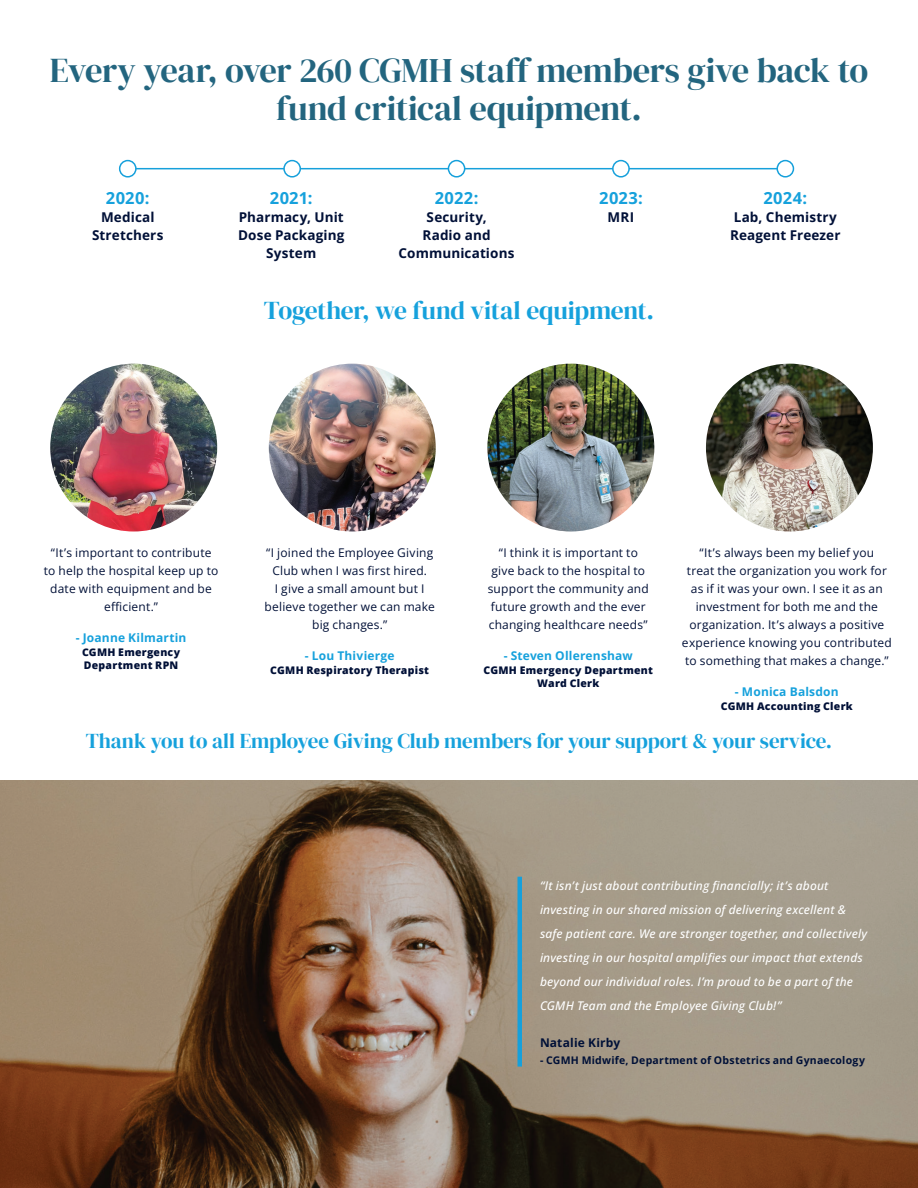
<style>
.page{position:relative;width:918px;height:1188px;background:#fff}
.page>*{position:absolute;margin:0;border:0;box-sizing:border-box;transform-origin:0 0}
.Subheading{font:34.5px/37.5px "DM Serif Display";letter-spacing:-.015em;color:#23657f;text-align:center}
.Subheading-2{font:25.5px "DM Serif Display";letter-spacing:-.015em;color:#16a1dc}
.Subheading-3{font:21px "DM Serif Display";letter-spacing:-.01em;color:#16a1dc}
.Body_Copy{font:700 16.5px "Open Sans";letter-spacing:.025em;color:#16a1dc}
.Body_Copy-2{font:700 13.5px/18px "Open Sans";letter-spacing:.01em;color:#001037;text-align:center}
.Body_Copy-3{font:12px/18px "Open Sans";letter-spacing:.015em;color:#001037;text-align:center}
.t1{font:italic 500 12px/24px "Open Sans";letter-spacing:.015em;color:#fff}
.Body_Copy-4{font:700 12px "Open Sans";letter-spacing:.015em;color:#16a1dc}
.Cite{font:700 12px "Open Sans";letter-spacing:.015em;color:#001037}
.Body_Copy-5{font:800 10.5px/13.5px "Open Sans";letter-spacing:.025em;color:#001037}
.Cite-2{font:700 10.5px "Open Sans";letter-spacing:.02em;color:#001037}
.Body_Copy-6{font:800 10.5px "Open Sans";letter-spacing:.02em;color:#001037}
.s1{font-style:inherit}
</style>
<div class="page">
<img style="left:0;top:781px;width:918px;height:407px">
<hr style="left:128px;top:168px;width:657px;height:1px;background:#16a0db">
<hr style="left:518px;top:877px;width:4px;height:190px;background:#16a0db">
<div style="left:120px;top:161px;width:16px;height:16px;background:#fff;border-radius:50%"></div>
<div style="left:119px;top:160px;width:18px;height:18px;border:2px solid #16a0db;border-radius:50%"></div>
<div style="left:284px;top:161px;width:16px;height:16px;background:#fff;border-radius:50%"></div>
<div style="left:283px;top:160px;width:18px;height:18px;border:2px solid #16a0db;border-radius:50%"></div>
<div style="left:448px;top:161px;width:17px;height:16px;background:#fff;border-radius:50%"></div>
<div style="left:448px;top:160px;width:17px;height:18px;border:2px solid #16a0db;border-radius:50%"></div>
<div style="left:613px;top:161px;width:16px;height:16px;background:#fff;border-radius:50%"></div>
<div style="left:612px;top:160px;width:18px;height:18px;border:2px solid #16a0db;border-radius:50%"></div>
<div style="left:777px;top:161px;width:16px;height:16px;background:#fff;border-radius:50%"></div>
<div style="left:777px;top:160px;width:17px;height:18px;border:2px solid #16a0db;border-radius:50%"></div>
<img style="left:50px;top:364px;width:167px;height:168px;border-radius:84px">
<img style="left:487px;top:364px;width:167px;height:168px;border-radius:84px">
<img style="left:269px;top:364px;width:167px;height:168px;border-radius:84px">
<img style="left:706px;top:364px;width:167px;height:168px;border-radius:84px">
<p class="Subheading" style="left:50px;top:52px;width:820px">Every year, over 260 CGMH staff members give back to fund critical equipment.</p>
<p class="Body_Copy" style="left:106px;top:186px;width:45px">2020:</p>
<p class="Body_Copy-2" style="left:92px;top:208px;width:73px">Medical<br>Stretchers</p>
<p class="Body_Copy" style="left:270px;top:186px;width:44px">2021:</p>
<p class="Body_Copy-2" style="left:238px;top:208px;width:108px">Pharmacy, Unit<br>Dose Packaging<br>System</p>
<p class="Body_Copy" style="left:435px;top:186px;width:45px">2022:</p>
<p class="Body_Copy-2" style="left:399px;top:208px;width:117px">Security,<br>Radio and<br>Communications</p>
<p class="Body_Copy" style="left:599px;top:186px;width:45px">2023:</p>
<p class="Body_Copy-2" style="left:608px;top:208px;width:28px">MRI</p>
<p class="Subheading-2" style="left:264px;top:296px;width:392px">Together, we fund vital equipment.</p>
<p class="Body_Copy" style="left:763px;top:186px;width:45px">2024:</p>
<p class="Body_Copy-2" style="left:730px;top:208px;width:112px;text-align:left">Lab, Chemistry<br>Reagent Freezer</p>
<p class="Body_Copy-3" style="left:44px;top:543px;width:176px">“It’s important to contribute to help the hospital keep up to date with equipment and be efficient.”</p>
<p class="Body_Copy-4" style="left:76px;top:629px;width:112px">- Joanne Kilmartin</p>
<p class="Body_Copy-5" style="left:82px;top:644px;width:100px">CGMH Emergency<br>Department RPN</p>
<p class="Body_Copy-3" style="left:265px;top:543px;width:172px">“I joined the Employee Giving<br>Club when I was first hired.<br>I give a small amount but I believe together we can make big changes.”</p>
<p class="Body_Copy-4" style="left:305px;top:647px;width:91px">- Lou Thivierge</p>
<p class="Body_Copy-5" style="left:270px;top:662px;width:160px">CGMH Respiratory Therapist</p>
<p class="Body_Copy-3" style="left:488px;top:543px;width:162px">“I think it is important to give back to the hospital to support the community and future growth and the ever changing healthcare needs”</p>
<p class="Body_Copy-4" style="left:504px;top:647px;width:131px">- Steven Ollerenshaw</p>
<p class="Body_Copy-5" style="left:484px;top:662px;width:171px;text-align:center"><span class="s1">CGMH</span> Emergency Department<br>Ward Clerk</p>
<p class="Body_Copy-3" style="left:682px;top:543px;width:211px">“It’s always been my belief you<br>treat the organization you work for as if it was your own. I see it as an investment for both me and the organization. It’s always a positive experience knowing you contributed to something that makes a change.”</p>
<p class="Body_Copy-4" style="left:735px;top:683px;width:105px">- Monica Balsdon</p>
<p class="Body_Copy-6" style="left:721px;top:698px;width:133px">CGMH Accounting Clerk</p>
<p class="Subheading-3" style="left:86px;top:729px;width:748px">Thank you to all Employee Giving Club members for your support &amp; your service.</p>
<p class="t1" style="left:540px;top:873px;width:329px">“It isn’t just about contributing financially; it’s about investing in our shared mission of delivering excellent &amp; safe patient care. We are stronger together, and collectively investing in our hospital amplifies our impact that extends beyond our individual roles. I’m proud to be a part of the CGMH Team and the Employee Giving Club!”</p>
<p class="Cite" style="left:540px;top:1034px;width:82px">Natalie Kirby</p>
<p class="Cite-2" style="left:540px;top:1052px;width:326px">- CGMH Midwife, Department of Obstetrics and Gynaecology</p>
</div>
